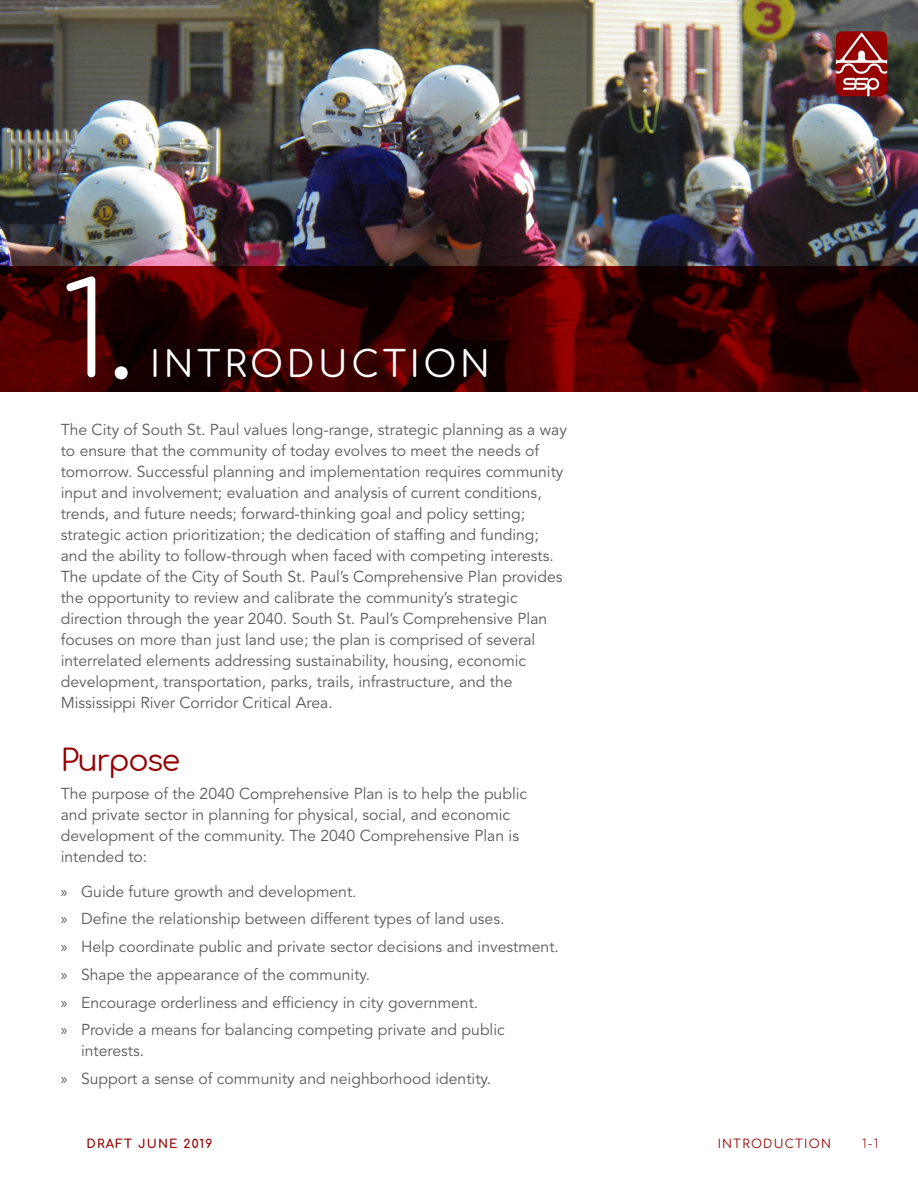
<style>
.page{position:relative;width:918px;height:1188px;background:#fff}
.page>*{position:absolute;margin:0;border:0;box-sizing:border-box;transform-origin:0 0}
.t1{font:300 129px "Comfortaa";color:#fff}
.t2{font:36px "Comfortaa";letter-spacing:.1em;color:#fff}
.Heading_1{font:30px "Comfortaa";letter-spacing:-.05em;color:#950000}
.Body_Text{font:15.75px/21px "Avenir LT Std";color:#5a5b5a}
.Page_Footer{font:700 12px "Comfortaa";letter-spacing:.1em;color:#950000}
.Page_Footer-2{font:12px "Comfortaa";color:#950000}
.t3{font:300 12px "Comfortaa";color:#950000}
.s1{font-family:"Myriad Pro"}
</style>
<div class="page">
<img style="left:0;top:0;width:918px;height:266px">
<svg style="left:0;top:266px;width:918px;height:126px;background:#360000"></svg>
<img style="left:836px;top:31px;width:51px;height:65px">
<p class="t1" style="left:61px;top:213px;width:75px">1.</p>
<p class="t2" style="left:150px;top:332px;width:341px">INTRODUCTION</p>
<p class="Body_Text" style="left:61px;top:419px;width:508px">The City of South St. Paul values long-range, strategic planning as a way to ensure that the community of today evolves to meet the needs of tomorrow. Successful planning and implementation requires community input and involvement; evaluation and analysis of current conditions, trends, and future needs; forward-thinking goal and policy setting; strategic action prioritization; the dedication of staffing and funding; and the ability to follow-through when faced with competing interests.<br>The update of the City of South St. Paul’s Comprehensive Plan provides the opportunity to review and calibrate the community’s strategic direction through the year 2040. South St. Paul’s Comprehensive Plan focuses on more than just land use; the plan is comprised of several interrelated elements addressing sustainability, housing, economic development, transportation, parks, trails, infrastructure, and the Mississippi River Corridor Critical Area.</p>
<p class="Heading_1" style="left:61px;top:733px;width:121px">PURPOSE</p>
<p class="Body_Text" style="left:61px;top:784px;width:468px">The purpose of the 2040 Comprehensive Plan is to help the public and private sector in planning for physical, social, and economic development of the community. The 2040 Comprehensive Plan is intended to:</p>
<p class="Body_Text" style="left:61px;top:881px;width:297px"><span class="s1">»</span> Guide future growth and development.</p>
<p class="Body_Text" style="left:61px;top:909px;width:445px"><span class="s1">»</span> Define the relationship between different types of land uses.</p>
<p class="Body_Text" style="left:61px;top:937px;width:500px"><span class="s1">»</span> Help coordinate public and private sector decisions and investment.</p>
<p class="Body_Text" style="left:61px;top:964px;width:311px"><span class="s1">»</span> Shape the appearance of the community.</p>
<p class="Body_Text" style="left:61px;top:992px;width:419px"><span class="s1">»</span> Encourage orderliness and efficiency in city government.</p>
<p class="Body_Text" style="left:81px;top:1020px;width:425px;text-indent:-20px"><span class="s1">»</span> Provide a means for balancing competing private and public interests.</p>
<p class="Body_Text" style="left:61px;top:1069px;width:432px"><span class="s1">»</span> Support a sense of community and neighborhood identity.</p>
<p class="Page_Footer" style="left:87px;top:1133px;width:127px">DRAFT JUNE 2019</p>
<p class="Page_Footer-2" style="left:718px;top:1133px;width:16px">INTRODUCTION</p>
<p class="t3" style="left:862px;top:1133px;width:17px">1-1</p>
</div>
